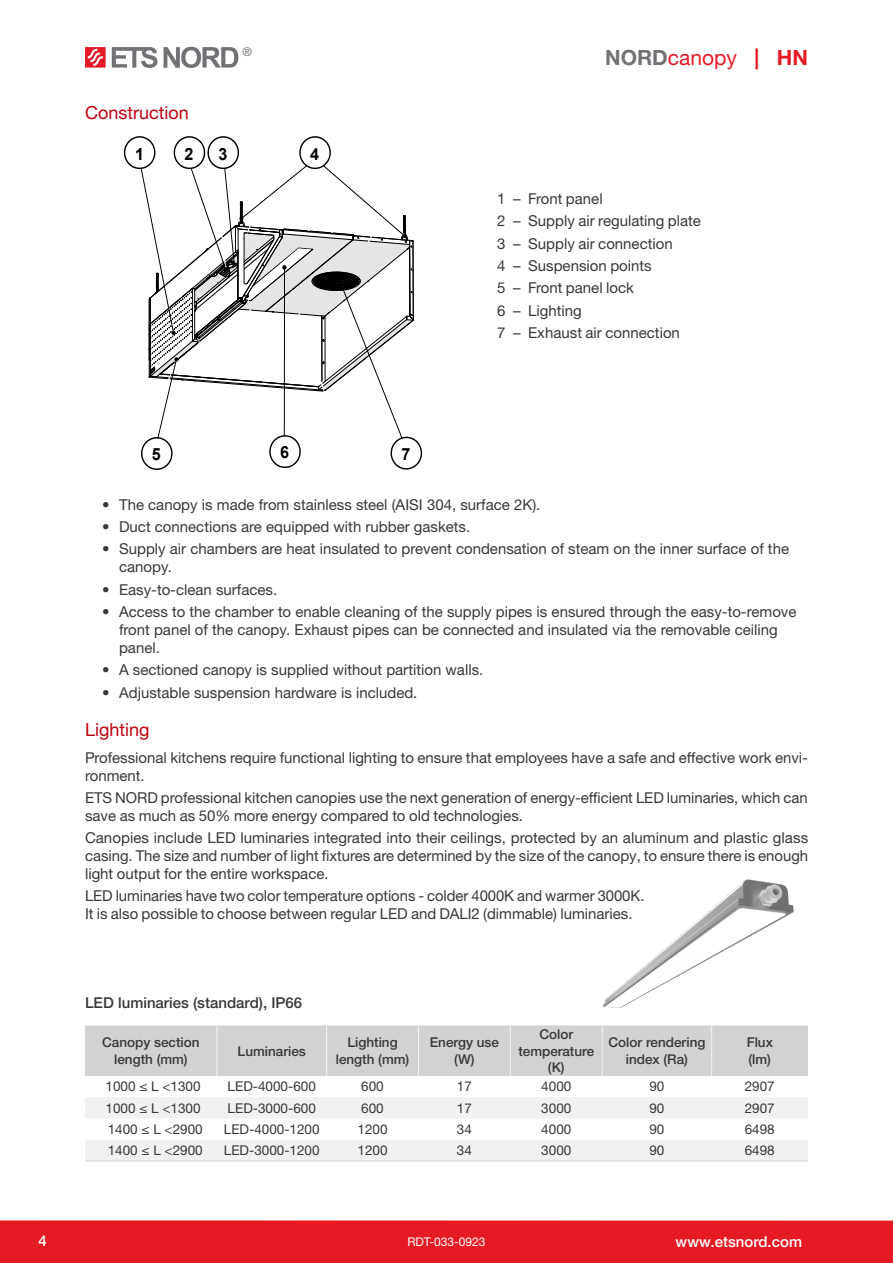
<style>
.page{position:relative;width:893px;height:1263px;background:#fff}
.page>*{position:absolute;margin:0;border:0;box-sizing:border-box;transform-origin:0 0}
.t1{font:21px "Helvetica Neue LTW1 G";color:#e51a23}
.Pealkiri{font:18px "Helvetica Neue LTW1 G";color:#c00010}
.t2{font:700 16.8px "Arial";color:#000;scale:.96 1}
.Tekst{font:15px/18px "Helvetica Neue LTW1 G";color:#383839}
.Näidis{font:500 15px "Helvetica Neue LTW1 G";color:#383839}
.t3{font:500 15px "Helvetica Neue LTW1 G";color:#fff}
.Tabeltekst{font:13.5px "Helvetica Neue LTW1 G";color:#383839}
.Tabeli_päis{font:500 13.5px/16.2px "Helvetica Neue LTW1 G";color:#383839;text-align:center}
.t4{font:12px "Helvetica Neue LTW1 G";color:#fff}
.t5{font:12px "Helvetica Neue LTW1 G";color:#717275}
.s1{font-weight:700;color:#717275}
.s2{font-weight:700}
</style>
<div class="page">
<div style="left:0;top:1220px;width:893px;height:43px;background:#e51a23"></div>
<svg style="left:85px;top:47px;width:21px;height:21px"></svg>
<div style="left:85px;top:1025px;width:723px;height:51px;background:#d1d2d4"></div>
<svg style="left:85px;top:1097px;width:723px;height:64px;fill:#f0f1f2"></svg>
<hr style="left:85px;top:1161px;width:132px;height:1px;background:#d1d2d4">
<hr style="left:217px;top:1161px;width:110px;height:1px;background:#d1d2d4">
<hr style="left:327px;top:1161px;width:91px;height:1px;background:#d1d2d4">
<hr style="left:418px;top:1161px;width:92px;height:1px;background:#d1d2d4">
<hr style="left:510px;top:1161px;width:92px;height:1px;background:#d1d2d4">
<hr style="left:602px;top:1161px;width:110px;height:1px;background:#d1d2d4">
<hr style="left:712px;top:1161px;width:96px;height:1px;background:#d1d2d4">
<hr style="left:216px;top:1025px;width:1px;height:51px;background:#f0f1f2">
<hr style="left:326px;top:1025px;width:1px;height:51px;background:#f0f1f2">
<hr style="left:418px;top:1025px;width:1px;height:51px;background:#f0f1f2">
<hr style="left:510px;top:1025px;width:1px;height:51px;background:#f0f1f2">
<hr style="left:602px;top:1025px;width:1px;height:51px;background:#f0f1f2">
<hr style="left:711px;top:1025px;width:1px;height:51px;background:#f0f1f2">
<svg style="left:112px;top:46px;width:311px;height:424px"></svg>
<img style="left:578px;top:879px;width:230px;height:153px">
<p class="Pealkiri" style="left:85px;top:102px;width:105px">Construction</p>
<p class="t2" style="left:135px;top:142px;width:11px">1</p>
<p class="t2" style="left:184px;top:142px;width:11px">2</p>
<p class="t2" style="left:218px;top:142px;width:11px">3</p>
<p class="t5" style="left:242px;top:44px;width:11px">®</p>
<p class="t1" style="left:605px;top:44px;width:204px"><span class="s1">NORD</span>canopy <span class="s2">| HN</span></p>
<p class="t2" style="left:310px;top:142px;width:11px">4</p>
<p class="Tekst" style="left:497px;top:190px;width:107px">1 – Front panel</p>
<p class="Tekst" style="left:497px;top:212px;width:205px">2 – Supply air regulating plate</p>
<p class="Tekst" style="left:497px;top:234px;width:177px">3 – Supply air connection</p>
<p class="Tekst" style="left:497px;top:257px;width:156px">4 – Suspension points</p>
<p class="Tekst" style="left:497px;top:279px;width:138px">5 – Front panel lock</p>
<p class="Tekst" style="left:497px;top:301px;width:86px">6 – Lighting</p>
<p class="Tekst" style="left:497px;top:323px;width:184px">7 – Exhaust air connection</p>
<p class="t2" style="left:139px;top:443px;width:25px">5 5</p>
<p class="t2" style="left:280px;top:441px;width:11px">6</p>
<p class="t2" style="left:401px;top:442px;width:11px">7</p>
<p class="Tekst" style="left:102px;top:495px;width:440px">• The canopy is made from stainless steel (AISI 304, surface 2K).</p>
<p class="Tekst" style="left:102px;top:518px;width:370px">• Duct connections are equipped with rubber gaskets.</p>
<p class="Tekst" style="left:119px;top:540px;width:671px;text-indent:-17px">• Supply air chambers are heat insulated to prevent condensation of steam on the inner surface of the canopy.</p>
<p class="Tekst" style="left:102px;top:580px;width:177px">• Easy-to-clean surfaces.</p>
<p class="Tekst" style="left:119px;top:602px;width:679px;text-indent:-17px">• Access to the chamber to enable cleaning of the supply pipes is ensured through the easy-to-remove front panel of the canopy. Exhaust pipes can be connected and insulated via the removable ceiling panel.</p>
<p class="Tekst" style="left:102px;top:661px;width:383px">• A sectioned canopy is supplied without partition walls.</p>
<p class="Tekst" style="left:102px;top:683px;width:317px">• Adjustable suspension hardware is included.</p>
<p class="Pealkiri" style="left:85px;top:719px;width:66px">Lighting</p>
<p class="Tekst" style="left:85px;top:748px;width:723px">Professional kitchens require functional lighting to ensure that employees have a safe and effective work envi&shy;ronment.</p>
<p class="Tekst" style="left:85px;top:788px;width:724px">ETS NORD professional kitchen canopies use the next generation of energy-efficient LED luminaries, which can save as much as 50% more energy compared to old technologies.</p>
<p class="Tekst" style="left:85px;top:829px;width:725px;text-align:justify">Canopies include LED luminaries integrated into their ceilings, protected by an aluminum and plastic glass casing. The size and number of light fixtures are determined by the size of the canopy, to ensure there is enough light output for the entire workspace.</p>
<p class="Tekst" style="left:85px;top:887px;width:561px">LED luminaries have two color temperature options - colder 4000K and warmer 3000K.<br>It is also possible to choose between regular LED and DALI2 (dimmable) luminaries.</p>
<p class="Näidis" style="left:85px;top:994px;width:219px">LED luminaries (standard), IP66</p>
<p class="Tabeli_päis" style="left:102px;top:1034px;width:99px">Canopy section length (mm)</p>
<p class="Tabeli_päis" style="left:238px;top:1043px;width:70px">Luminaries</p>
<p class="Tabeli_päis" style="left:336px;top:1034px;width:75px">Lighting length (mm)</p>
<p class="Tabeli_päis" style="left:430px;top:1034px;width:71px">Energy use (W)</p>
<p class="Tabeli_päis" style="left:539px;top:1026px;width:35px">Color</p>
<p class="Tabeli_päis" style="left:518px;top:1043px;width:77px">temperature (K)</p>
<p class="Tabeli_päis" style="left:608px;top:1034px;width:98px">Color rendering index (Ra)</p>
<p class="Tabeli_päis" style="left:747px;top:1034px;width:28px">Flux</p>
<p class="Tabeli_päis" style="left:748px;top:1051px;width:24px">(lm)</p>
<p class="Tabeltekst" style="left:106px;top:1078px;width:97px">1000 ≤ L &lt;1300</p>
<p class="Tabeltekst" style="left:228px;top:1078px;width:90px">LED-4000-600</p>
<p class="Tabeltekst" style="left:361px;top:1078px;width:24px">600</p>
<p class="Tabeltekst" style="left:457px;top:1078px;width:17px">17</p>
<p class="Tabeltekst" style="left:541px;top:1078px;width:32px">4000</p>
<p class="Tabeltekst" style="left:649px;top:1078px;width:17px">90</p>
<p class="Tabeltekst" style="left:745px;top:1078px;width:32px">2907</p>
<p class="Tabeltekst" style="left:106px;top:1099px;width:97px">1000 ≤ L &lt;1300</p>
<p class="Tabeltekst" style="left:228px;top:1099px;width:90px">LED-3000-600</p>
<p class="Tabeltekst" style="left:361px;top:1099px;width:24px">600</p>
<p class="Tabeltekst" style="left:457px;top:1099px;width:17px">17</p>
<p class="Tabeltekst" style="left:541px;top:1099px;width:32px">3000</p>
<p class="Tabeltekst" style="left:649px;top:1099px;width:17px">90</p>
<p class="Tabeltekst" style="left:745px;top:1099px;width:32px">2907</p>
<p class="Tabeltekst" style="left:108px;top:1121px;width:97px">1400 ≤ L &lt;2900</p>
<p class="Tabeltekst" style="left:224px;top:1121px;width:97px">LED-4000-1200</p>
<p class="Tabeltekst" style="left:357px;top:1121px;width:32px">1200</p>
<p class="Tabeltekst" style="left:457px;top:1121px;width:17px">34</p>
<p class="Tabeltekst" style="left:541px;top:1121px;width:32px">4000</p>
<p class="Tabeltekst" style="left:649px;top:1121px;width:17px">90</p>
<p class="Tabeltekst" style="left:745px;top:1121px;width:32px">6498</p>
<p class="Tabeltekst" style="left:108px;top:1142px;width:97px">1400 ≤ L &lt;2900</p>
<p class="Tabeltekst" style="left:224px;top:1142px;width:97px">LED-3000-1200</p>
<p class="Tabeltekst" style="left:357px;top:1142px;width:32px">1200</p>
<p class="Tabeltekst" style="left:457px;top:1142px;width:17px">34</p>
<p class="Tabeltekst" style="left:541px;top:1142px;width:32px">3000</p>
<p class="Tabeltekst" style="left:649px;top:1142px;width:17px">90</p>
<p class="Tabeltekst" style="left:745px;top:1142px;width:32px">6498</p>
<p class="t3" style="left:38px;top:1232px;width:10px">4</p>
<p class="t4" style="left:407px;top:1234px;width:80px">RDT-033-0923</p>
<p class="t3" style="left:676px;top:1233px;width:128px">www.etsnord.com</p>
</div>
